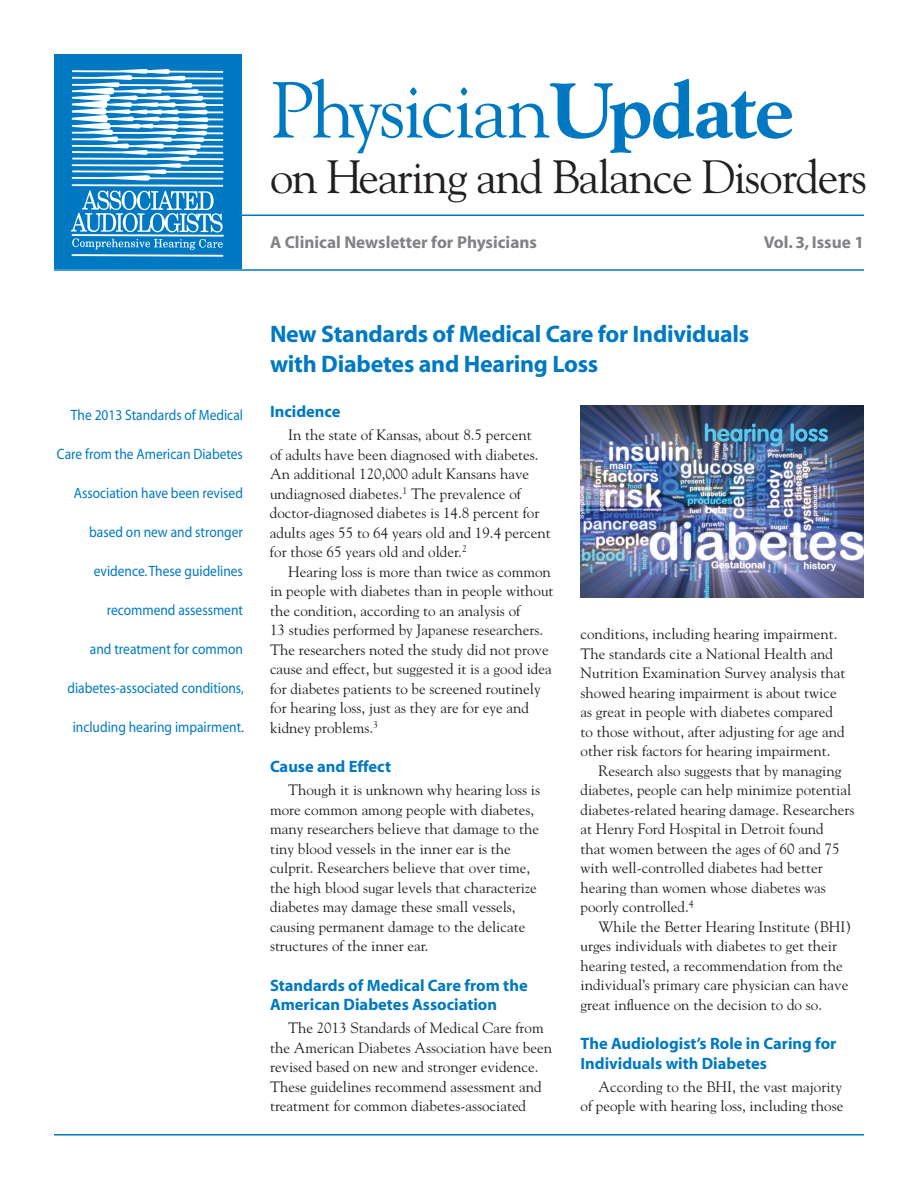
<style>
.page{position:relative;width:918px;height:1188px;background:#fff}
.page>*{position:absolute;margin:0;border:0;box-sizing:border-box;transform-origin:0 0}
.t1{font:78.75px "Goudy";letter-spacing:-.04em;color:#0079c2}
.t2{font:46.5px "Goudy";letter-spacing:-.03em;color:#231f20}
.t3{font:700 24px/30px "Myriad";letter-spacing:-.01em;color:#0079c2}
.t4{font:700 17.25px "Myriad";color:#808285}
.t5{font:700 16.5px/19.5px "Myriad";color:#0079c2}
.t6{font:15px/19.5px "Goudy";color:#231f20}
.t7{font:15px "Myriad";color:#0079c2;scale:.9 1}
.s1{font-weight:800}
</style>
<div class="page">
<div style="left:55px;top:55px;width:187px;height:214px;background:#0079c2"></div>
<img style="left:70px;top:68px;width:154px;height:189px">
<hr style="left:54px;top:269px;width:810px;height:2px;background:#0079c2">
<hr style="left:236px;top:214px;width:628px;height:2px;background:#0079c2">
<hr style="left:54px;top:1134px;width:810px;height:2px;background:#0079c2">
<img style="left:581px;top:405px;width:283px;height:192px">
<img style="left:705px;top:423px;width:123px;height:24px">
<h1 class="t1" style="left:270px;top:61px;width:526px">Physician<span class="s1">Update</span></h1>
<h2 class="t2" style="left:270px;top:148px;width:599px">on Hearing and Balance Disorders</h2>
<p class="t4" style="left:270px;top:233px;width:269px">A Clinical Newsletter for Physicians</p>
<p class="t4" style="left:764px;top:233px;width:102px">Vol. 3, Issue 1</p>
<p class="t7" style="left:71px;top:408px;width:193px">The 2013 Standards of Medical</p>
<p class="t7" style="left:57px;top:447px;width:208px">Care from the American Diabetes</p>
<p class="t7" style="left:74px;top:486px;width:189px">Association have been revised</p>
<p class="t7" style="left:89px;top:525px;width:172px">based on new and stronger</p>
<p class="t7" style="left:94px;top:564px;width:167px">evidence. These guidelines</p>
<p class="t7" style="left:107px;top:603px;width:153px">recommend assessment</p>
<p class="t7" style="left:90px;top:642px;width:172px">and treatment for common</p>
<p class="t7" style="left:68px;top:681px;width:198px">diabetes-associated conditions,</p>
<p class="t7" style="left:73px;top:720px;width:192px">including hearing impairment.</p>
<h3 class="t3" style="left:270px;top:320px;width:481px">New Standards of Medical Care for Individuals with Diabetes and Hearing Loss</h3>
<p class="t5" style="left:270px;top:403px;width:72px">Incidence</p>
<p class="t6" style="left:270px;top:425px;width:282px;text-indent:18px">In the state of Kansas, about 8.5 percent<br>of adults have been diagnosed with diabetes.<br>An additional 120,000 adult Kansans have undiagnosed diabetes.<sup>1</sup> The prevalence of doctor-diagnosed diabetes is 14.8 percent for adults ages 55 to 64 years old and 19.4 percent for those 65 years old and older.<sup>2</sup></p>
<p class="t6" style="left:270px;top:561px;width:285px;text-indent:18px">Hearing loss is more than twice as common in people with diabetes than in people without the condition, according to an analysis of<br>13 studies performed by Japanese researchers.<br>The researchers noted the study did not prove cause and effect, but suggested it is a good idea for diabetes patients to be screened routinely for hearing loss, just as they are for eye and kidney problems.<sup>3</sup></p>
<p class="t5" style="left:270px;top:758px;width:123px">Cause and Effect</p>
<p class="t6" style="left:270px;top:780px;width:272px;text-indent:18px">Though it is unknown why hearing loss is more common among people with diabetes, many researchers believe that damage to the tiny blood vessels in the inner ear is the culprit. Researchers believe that over time, the high blood sugar levels that characterize diabetes may damage these small vessels, causing permanent damage to the delicate structures of the inner ear.</p>
<p class="t5" style="left:270px;top:976px;width:259px">Standards of Medical Care from the<br>American Diabetes Association</p>
<p class="t6" style="left:270px;top:1018px;width:284px;text-indent:18px">The 2013 Standards of Medical Care from the American Diabetes Association have been revised based on new and stronger evidence.<br>These guidelines recommend assessment and treatment for common diabetes-associated</p>
<p class="t6" style="left:581px;top:624px;width:266px">conditions, including hearing impairment.<br>The standards cite a National Health and Nutrition Examination Survey analysis that showed hearing impairment is about twice as great in people with diabetes compared to those without, after adjusting for age and other risk factors for hearing impairment.</p>
<p class="t6" style="left:581px;top:760px;width:276px;text-indent:18px">Research also suggests that by managing diabetes, people can help minimize potential diabetes-related hearing damage. Researchers at Henry Ford Hospital in Detroit found<br>that women between the ages of 60 and 75 with well-controlled diabetes had better hearing than women whose diabetes was poorly controlled.<sup>4</sup></p>
<p class="t6" style="left:581px;top:916px;width:272px;text-indent:18px">While the Better Hearing Institute (BHI) urges individuals with diabetes to get their hearing tested, a recommendation from the individual’s primary care physician can have great influence on the decision to do so.</p>
<p class="t5" style="left:580px;top:1035px;width:258px">The Audiologist’s Role in Caring for<br>Individuals with Diabetes</p>
<p class="t6" style="left:581px;top:1076px;width:264px;text-align:right">According to the BHI, the vast majority<br>of people with hearing loss, including those</p>
</div>
